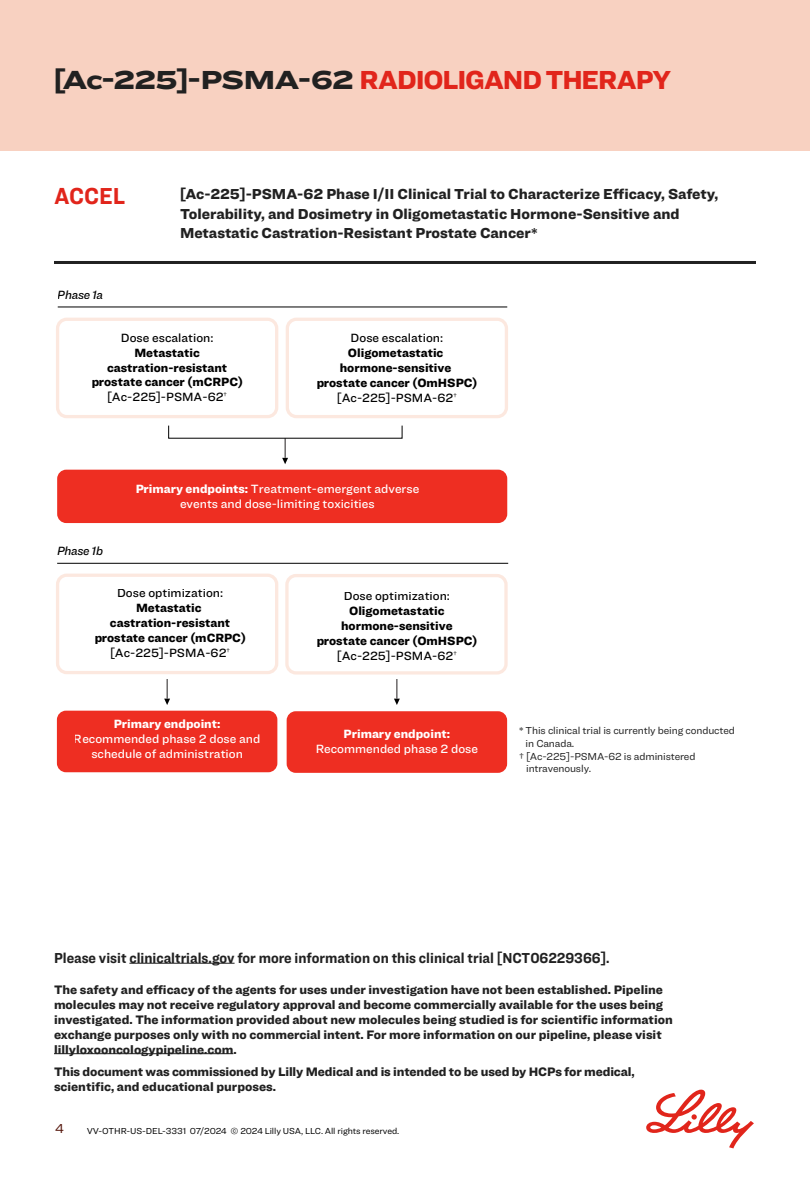
<style>
.page{position:relative;width:810px;height:1188px;background:#fff}
.page>*{position:absolute;margin:0;border:0;box-sizing:border-box;transform-origin:0 0}
.FC_Title_Thin{font:900 27px "Ringside";letter-spacing:-.045em;color:#e1251b}
.subhead_-_STUDY{font:700 24px "Ringside Narrow";letter-spacing:-.005em;color:#e1251b}
.TRIAL_intro{font:900 15px/19.5px "Ringside";color:#212121}
.Please_visit_clinical_trial{font:700 15px "Ringside Narrow";color:#212121}
.t1{font:13.5px "Ringside";color:#521207}
.disclaimer{font:900 12.75px/15px "Ringside";color:#212121}
.t2{font:900 12.45px/14.9px "Ringside";color:#000;text-align:center}
.t3{font:500 12.45px/14.9px "Ringside";color:#fff;text-align:center}
.t4{font:500 12.45px "Ringside";color:#000}
.t5{font:900 12.45px "Ringside";color:#fff}
.t6{font:italic 500 12.45px "Ringside";letter-spacing:-.025em;color:#000}
.references_text{font:10.5px/12.8px "Ringside";letter-spacing:-.01em;color:#212121}
.t7{font:9px "Ringside";letter-spacing:-.01em;color:#000}
.s1{font-family:"Ringside Extra Wide";color:#212121}
.s2{font-weight:500}
.s3{font-weight:900}
</style>
<div class="page">
<svg style="left:646px;top:1090px;width:108px;height:58px"></svg>
<hr style="left:54px;top:1053px;width:179px;height:1px;background:#212121">
<div style="left:0;top:0;width:810px;height:150px;background:#f8d1c1"></div>
<hr style="left:129px;top:963px;width:106px;height:1px;background:#212121">
<hr style="left:58px;top:307px;width:449px;height:1px;background:#000">
<hr style="left:57px;top:563px;width:451px;height:1px;background:#000">
<svg style="left:282px;top:438px;width:6px;height:26px"></svg>
<div style="left:56px;top:318px;width:222px;height:100px;border:3px solid #f9d1c0;border-radius:9px"></div>
<div style="left:286px;top:318px;width:222px;height:100px;border:3px solid #f9d1c0;border-radius:9px"></div>
<div style="left:57px;top:470px;width:450px;height:53px;background:#ee2e22;border-radius:9px"></div>
<div style="left:57px;top:711px;width:220px;height:61px;background:#ee2e22;border-radius:9px"></div>
<div style="left:287px;top:711px;width:220px;height:62px;background:#ee2e22;border-radius:9px"></div>
<svg style="left:164px;top:679px;width:6px;height:26px"></svg>
<svg style="left:394px;top:679px;width:6px;height:26px"></svg>
<div style="left:56px;top:574px;width:222px;height:100px;border:3px solid #f9d1c0;border-radius:9px"></div>
<div style="left:285px;top:574px;width:223px;height:101px;border:3px solid #f9d1c0;border-radius:9px"></div>
<hr style="left:54px;top:261px;width:702px;height:3px;background:#212121">
<p class="FC_Title_Thin" style="left:54px;top:60px;width:619px"><span class="s1">[Ac-225]-PSMA-62</span> RADIOLIGAND THERAPY</p>
<p class="subhead_-_STUDY" style="left:54px;top:179px;width:73px">ACCEL</p>
<p class="TRIAL_intro" style="left:180px;top:184px;width:540px">[Ac-225]-PSMA-62 Phase I/II Clinical Trial to Characterize Efficacy, Safety,<br>Tolerability, and Dosimetry in Oligometastatic Hormone-Sensitive and<br>Metastatic Castration-Resistant Prostate Cancer*</p>
<p class="t6" style="left:58px;top:285px;width:47px">Phase 1a</p>
<p class="t4" style="left:121px;top:329px;width:94px">Dose escalation:</p>
<p class="t2" style="left:91px;top:345px;width:153px">Metastatic castration-resistant prostate cancer (mCRPC) <span class="s2">[Ac-225]-PSMA-62</span><sup>†</sup></p>
<p class="t4" style="left:351px;top:329px;width:94px">Dose escalation:</p>
<p class="t2" style="left:316px;top:345px;width:163px">Oligometastatic hormone-sensitive prostate cancer (OmHSPC) <span class="s2">[Ac-225]-PSMA-62</span><sup>†</sup></p>
<p class="t6" style="left:57px;top:542px;width:47px">Phase 1b</p>
<p class="t3" style="left:135px;top:481px;width:286px"><span class="s3">Primary endpoints:</span> Treatment-emergent adverse events and dose-limiting toxicities</p>
<p class="t4" style="left:117px;top:584px;width:108px">Dose optimization:</p>
<p class="t2" style="left:94px;top:600px;width:153px">Metastatic castration-resistant prostate cancer (mCRPC) <span class="s2">[Ac-225]-PSMA-62</span><sup>†</sup></p>
<p class="t5" style="left:114px;top:715px;width:108px">Primary endpoint:</p>
<p class="t3" style="left:74px;top:731px;width:188px">Recommended phase 2 dose and schedule of administration</p>
<p class="t4" style="left:344px;top:587px;width:108px">Dose optimization:</p>
<p class="t2" style="left:316px;top:603px;width:163px">Oligometastatic hormone-sensitive prostate cancer (OmHSPC) <span class="s2">[Ac-225]-PSMA-62</span><sup>†</sup></p>
<p class="t5" style="left:344px;top:724px;width:108px">Primary endpoint:</p>
<p class="t3" style="left:316px;top:741px;width:164px">Recommended phase 2 dose</p>
<p class="references_text" style="left:526px;top:724px;width:211px;text-indent:-7px">* This clinical trial is currently being conducted in Canada.</p>
<p class="references_text" style="left:526px;top:749px;width:171px;text-indent:-7px">† [Ac-225]-PSMA-62 is administered intravenously.</p>
<p class="Please_visit_clinical_trial" style="left:54px;top:947px;width:557px">Please visit clinicaltrials.gov for more information on this clinical trial [NCT06229366].</p>
<p class="disclaimer" style="left:54px;top:981px;width:620px">The safety and efficacy of the agents for uses under investigation have not been established. Pipeline molecules may not receive regulatory approval and become commercially available for the uses being investigated. The information provided about new molecules being studied is for scientific information exchange purposes only with no commercial intent. For more information on our pipeline, please visit lillyloxooncologypipeline.com.</p>
<p class="disclaimer" style="left:54px;top:1064px;width:582px">This document was commissioned by Lilly Medical and is intended to be used by HCPs for medical, scientific, and educational purposes.</p>
<p class="t1" style="left:55px;top:1119px;width:10px">4</p>
<p class="t7" style="left:87px;top:1124px;width:314px">VV-OTHR-US-DEL-3331 07/2024 © 2024 Lilly USA, LLC. All rights reserved.</p>
</div>
